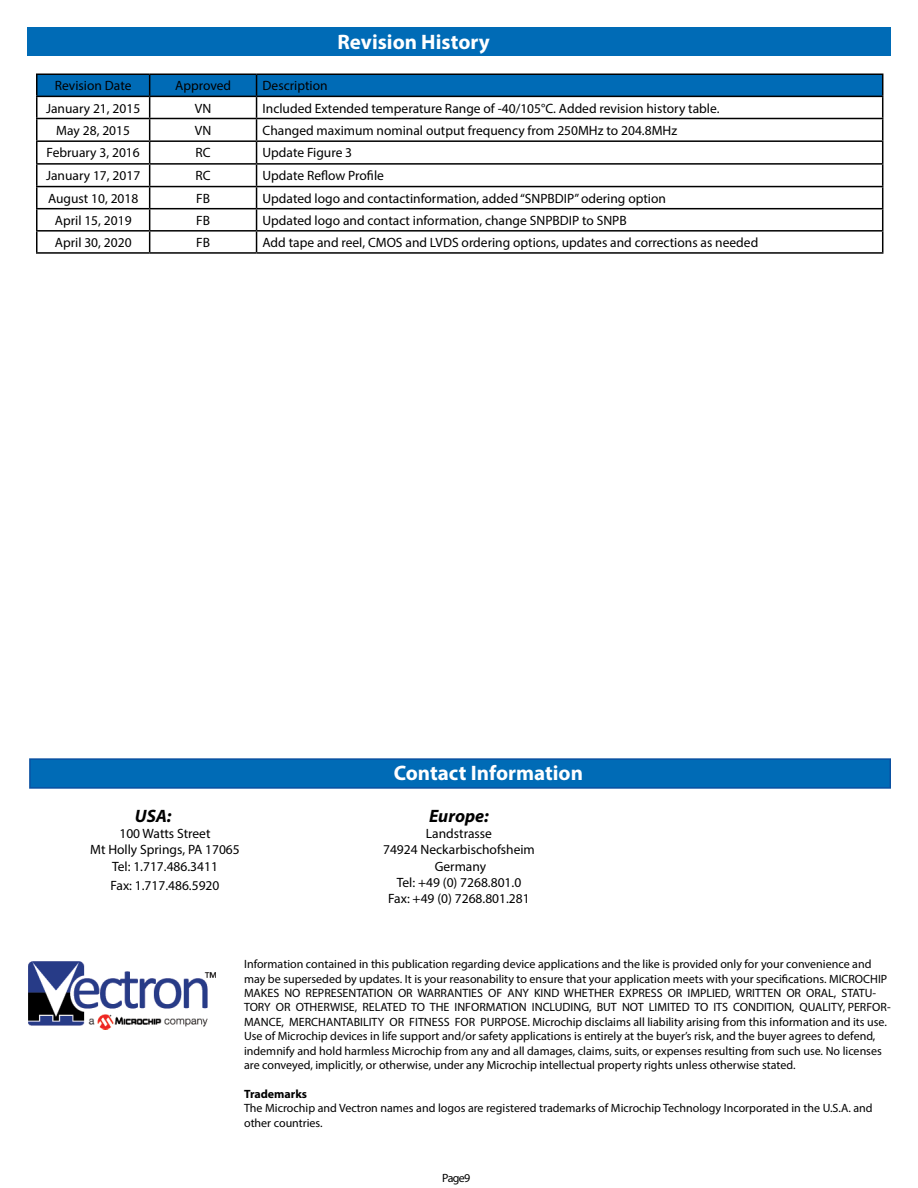
<style>
.page{position:relative;width:918px;height:1188px;background:#fff}
.page>*{position:absolute;margin:0;border:0;box-sizing:border-box;transform-origin:0 0}
.t1{font:700 21px "Myriad Pro";color:#fff}
.t2{font:italic 700 18px "Myriad Pro";color:#000}
.t3{font:13.5px/16.2px "Myriad Pro";color:#000;text-align:center}
.t4{font:12px/14.4px "Myriad Pro";color:#000}
.t5{font:700 12px "Myriad Pro";color:#000}
</style>
<div class="page">
<hr style="left:36px;top:187px;width:2px;height:21px;background:#000">
<hr style="left:36px;top:209px;width:2px;height:21px;background:#000">
<hr style="left:36px;top:232px;width:2px;height:20px;background:#000">
<hr style="left:36px;top:74px;width:114px;height:1px;background:#000">
<hr style="left:36px;top:75px;width:2px;height:21px;background:#000">
<hr style="left:36px;top:96px;width:114px;height:1px;background:#000">
<hr style="left:36px;top:97px;width:2px;height:21px;background:#000">
<hr style="left:36px;top:119px;width:2px;height:21px;background:#000">
<hr style="left:36px;top:142px;width:2px;height:21px;background:#000">
<hr style="left:36px;top:165px;width:2px;height:21px;background:#000">
<svg style="left:37px;top:74px;width:846px;height:178px"></svg>
<hr style="left:36px;top:118px;width:114px;height:1px;background:#000">
<hr style="left:150px;top:118px;width:107px;height:1px;background:#000">
<hr style="left:36px;top:140px;width:114px;height:2px;background:#000">
<hr style="left:150px;top:140px;width:107px;height:2px;background:#000">
<hr style="left:36px;top:163px;width:114px;height:2px;background:#000">
<hr style="left:150px;top:163px;width:107px;height:2px;background:#000">
<hr style="left:36px;top:186px;width:114px;height:1px;background:#000">
<hr style="left:150px;top:186px;width:107px;height:1px;background:#000">
<hr style="left:36px;top:208px;width:114px;height:1px;background:#000">
<hr style="left:150px;top:208px;width:107px;height:1px;background:#000">
<hr style="left:36px;top:230px;width:114px;height:2px;background:#000">
<hr style="left:150px;top:230px;width:107px;height:2px;background:#000">
<hr style="left:36px;top:252px;width:114px;height:2px;background:#000">
<hr style="left:150px;top:252px;width:107px;height:2px;background:#000">
<hr style="left:257px;top:118px;width:626px;height:1px;background:#000">
<hr style="left:257px;top:140px;width:626px;height:2px;background:#000">
<hr style="left:257px;top:163px;width:626px;height:2px;background:#000">
<hr style="left:257px;top:186px;width:626px;height:1px;background:#000">
<hr style="left:257px;top:208px;width:626px;height:1px;background:#000">
<hr style="left:257px;top:230px;width:626px;height:2px;background:#000">
<hr style="left:257px;top:252px;width:626px;height:2px;background:#000">
<div style="left:27px;top:27px;width:864px;height:29px;background:#006bb6"></div>
<div style="left:30px;top:759px;width:860px;height:29px;background:#006bb6"></div>
<div style="left:29px;top:758px;width:862px;height:31px;border:1px solid #0a50a1"></div>
<img style="left:28px;top:961px;width:188px;height:68px">
<h1 class="t1" style="left:337px;top:34px;width:154px">Revision History</h1>
<p class="t3" style="left:55px;top:79px;width:78px">Revision Date</p>
<p class="t3" style="left:175px;top:79px;width:57px">Approved</p>
<p class="t3" style="left:263px;top:79px;width:67px">Description</p>
<p class="t3" style="left:46px;top:101px;width:96px">January 21, 2015</p>
<p class="t3" style="left:195px;top:101px;width:18px">VN</p>
<p class="t3" style="left:263px;top:101px;width:458px">Included Extended temperature Range of -40/105°C. Added revision history table.</p>
<p class="t3" style="left:56px;top:123px;width:75px">May 28, 2015</p>
<p class="t3" style="left:195px;top:123px;width:18px">VN</p>
<p class="t3" style="left:263px;top:123px;width:416px">Changed maximum nominal output frequency from 250MHz to 204.8MHz</p>
<p class="t3" style="left:47px;top:146px;width:95px">February 3, 2016</p>
<p class="t3" style="left:196px;top:146px;width:17px">RC</p>
<p class="t3" style="left:263px;top:146px;width:91px">Update Figure 3</p>
<p class="t3" style="left:46px;top:169px;width:96px">January 17, 2017</p>
<p class="t3" style="left:196px;top:169px;width:17px">RC</p>
<p class="t3" style="left:263px;top:169px;width:123px">Update Reflow Profile</p>
<p class="t3" style="left:48px;top:191px;width:92px">August 10, 2018</p>
<p class="t3" style="left:196px;top:191px;width:15px">FB</p>
<p class="t3" style="left:263px;top:191px;width:405px">Updated logo and contactinformation, added “SNPBDIP” odering option</p>
<p class="t3" style="left:55px;top:213px;width:78px">April 15, 2019</p>
<p class="t3" style="left:196px;top:213px;width:15px">FB</p>
<p class="t3" style="left:263px;top:213px;width:366px">Updated logo and contact information, change SNPBDIP to SNPB</p>
<p class="t3" style="left:55px;top:235px;width:78px">April 30, 2020</p>
<p class="t3" style="left:196px;top:235px;width:15px">FB</p>
<p class="t3" style="left:263px;top:235px;width:497px">Add tape and reel, CMOS and LVDS ordering options, updates and corrections as needed</p>
<h2 class="t2" style="left:135px;top:809px;width:38px">USA:</h2>
<p class="t3" style="left:90px;top:827px;width:151px">100 Watts Street<br>Mt Holly Springs, PA 17065<br>Tel: 1.717.486.3411</p>
<p class="t3" style="left:111px;top:879px;width:110px">Fax: 1.717.486.5920</p>
<h1 class="t1" style="left:394px;top:765px;width:191px">Contact Information</h1>
<h2 class="t2" style="left:429px;top:809px;width:61px">Europe:</h2>
<p class="t3" style="left:383px;top:827px;width:153px">Landstrasse<br>74924 Neckarbischofsheim<br>Germany<br>Tel: +49 (0) 7268.801.0<br>Fax: +49 (0) 7268.801.281</p>
<p class="t4" style="left:244px;top:958px;width:648px">Information contained in this publication regarding device applications and the like is provided only for your convenience and may be superseded by updates. It is your reasonability to ensure that your application meets with your specifications. MICROCHIP MAKES NO REPRESENTATION OR WARRANTIES OF ANY KIND WHETHER EXPRESS OR IMPLIED, WRITTEN OR ORAL, STATU-TORY OR OTHERWISE, RELATED TO THE INFORMATION INCLUDING, BUT NOT LIMITED TO ITS CONDITION, QUALITY, PERFOR-MANCE, MERCHANTABILITY OR FITNESS FOR PURPOSE. Microchip disclaims all liability arising from this information and its use.<br>Use of Microchip devices in life support and/or safety applications is entirely at the buyer’s risk, and the buyer agrees to defend, indemnify and hold harmless Microchip from any and all damages, claims, suits, or expenses resulting from such use. No licenses are conveyed, implicitly, or otherwise, under any Microchip intellectual property rights unless otherwise stated.</p>
<p class="t5" style="left:244px;top:1089px;width:65px">Trademarks</p>
<p class="t4" style="left:244px;top:1102px;width:630px">The Microchip and Vectron names and logos are registered trademarks of Microchip Technology Incorporated in the U.S.A. and other countries.</p>
<p class="t4" style="left:442px;top:1172px;width:30px">Page9</p>
</div>
